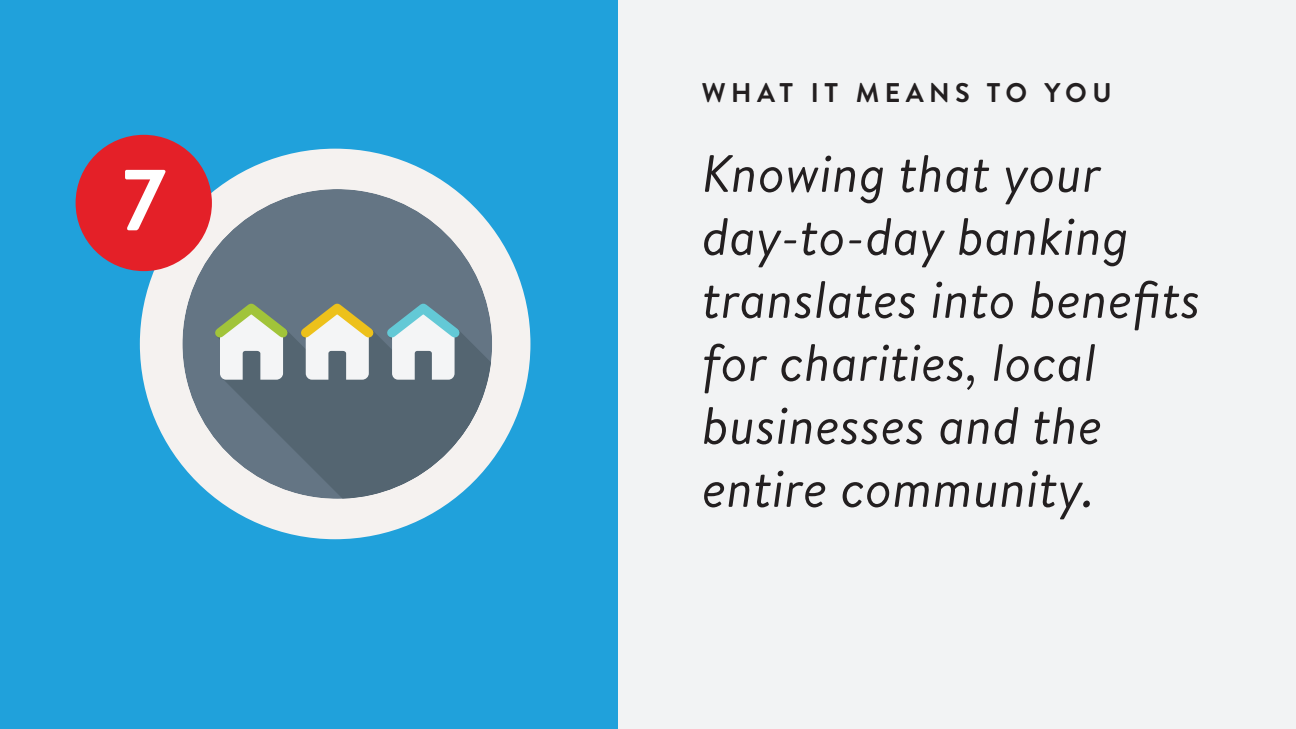
<style>
.page{position:relative;width:1296px;height:729px;background:#f2f3f4}
.page>*{position:absolute;margin:0;border:0;box-sizing:border-box;transform-origin:0 0}
.t1{font:700 86.4px "Brandon Text";color:#fff}
.t2{font:italic 52.5px/63px "Brandon Text";letter-spacing:.005em;color:#231f20}
.t3{font:700 27px "Brandon Text";letter-spacing:.2em;color:#231f20}
</style>
<div class="page">
<div style="left:0;top:0;width:618px;height:729px;background:#20a1db"></div>
<div style="left:140px;top:149px;width:390px;height:390px;background:#f5f2f0;border-radius:50%"></div>
<svg style="left:182px;top:189px;width:310px;height:310px;fill:#647584"></svg>
<svg style="left:221px;top:329px;width:270px;height:170px;fill:#546571"></svg>
<svg style="left:207px;top:296px;width:261px;height:84px"></svg>
<div style="left:76px;top:135px;width:136px;height:136px;background:#e42028;border-radius:50%"></div>
<h1 class="t1" style="left:121px;top:140px;width:46px">7</h1>
<p class="t3" style="left:702px;top:74px;width:411px">WHAT IT MEANS TO YOU</p>
<p class="t2" style="left:702px;top:141px;width:500px">Knowing that your day-to-day banking translates into benefits for charities, local businesses and the entire community.</p>
</div>
